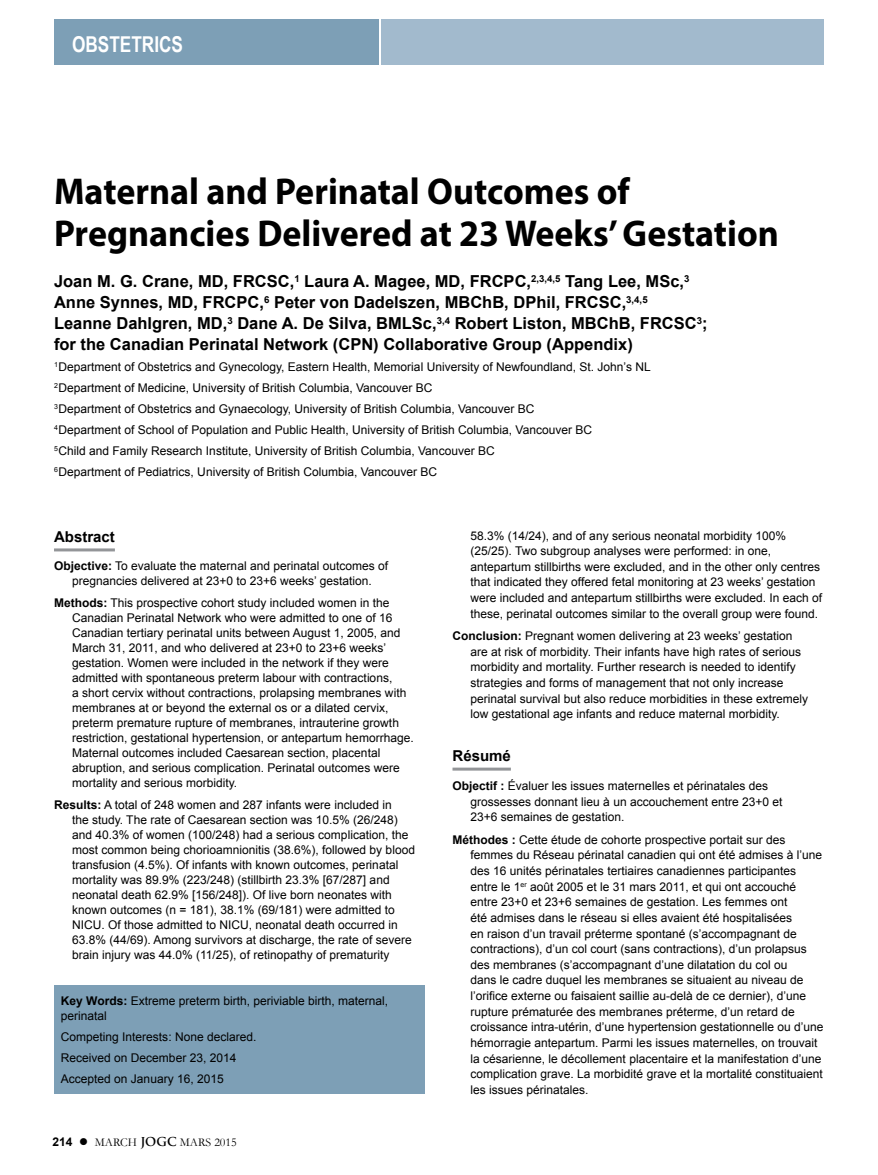
<style>
.page{position:relative;width:878px;height:1175px;background:#fff}
.page>*{position:absolute;margin:0;border:0;box-sizing:border-box;transform-origin:0 0}
.t1{font:700 37.5px/42px "Myriad Pro";color:#000;scale:.96 1}
.t2{font:700 21.9px "Arial Narrow";color:#fff;scale:.96 1}
.t3{font:700 16.5px/21px "Arial";color:#000}
.t4{font:700 15px "Arial";color:#000}
.t5{font:12px/15.6px "Arial";color:#000}
.t6{font:12px "Garamond";color:#000}
.s1{font-weight:700}
.s2{font-family:"Arial";font-weight:700}
.s3{font-family:"Trajan Pro";font-weight:700}
</style>
<div class="page">
<div style="left:55px;top:19px;width:324px;height:46px;background:#7d9fb6"></div>
<div style="left:381px;top:19px;width:443px;height:46px;background:#a2bacd"></div>
<div style="left:54px;top:986px;width:371px;height:108px;background:#7d9fb6"></div>
<hr style="left:54px;top:548px;width:61px;height:3px;background:#939598">
<hr style="left:452px;top:767px;width:59px;height:3px;background:#939598">
<h2 class="t2" style="left:72px;top:28px;width:117px">OBSTETRICS</h2>
<h1 class="t1" style="left:54px;top:169px;width:756px">Maternal and Perinatal Outcomes of<br>Pregnancies Delivered at 23 Weeks’ Gestation</h1>
<p class="t3" style="left:54px;top:271px;width:655px">Joan M. G. Crane, MD, FRCSC,<sup>1</sup> Laura A. Magee, MD, FRCPC,<sup>2,3,4,5</sup> Tang Lee, MSc,<sup>3<br></sup>Anne Synnes, MD, FRCPC,<sup>6</sup> Peter von Dadelszen, MBChB, DPhil, FRCSC,<sup>3,4,5<br></sup>Leanne Dahlgren, MD,<sup>3</sup> Dane A. De Silva, BMLSc,<sup>3,4</sup> Robert Liston, MBChB, FRCSC<sup>3</sup>; for the Canadian Perinatal Network (CPN) Collaborative Group (Appendix)</p>
<p class="t5" style="left:54px;top:357px;width:598px;line-height:21px"><sup>1</sup>Department of Obstetrics and Gynecology, Eastern Health, Memorial University of Newfoundland, St. John’s NL <sup>2</sup>Department of Medicine, University of British Columbia, Vancouver BC<br><sup>3</sup>Department of Obstetrics and Gynaecology, University of British Columbia, Vancouver BC<br><sup>4</sup>Department of School of Population and Public Health, University of British Columbia, Vancouver BC<br><sup>5</sup>Child and Family Research Institute, University of British Columbia, Vancouver BC<br><sup>6</sup>Department of Pediatrics, University of British Columbia, Vancouver BC</p>
<p class="t4" style="left:54px;top:526px;width:62px">Abstract</p>
<p class="t5" style="left:54px;top:558px;width:335px;line-height:15px;text-align:center"><span class="s1">Objective:</span> To evaluate the maternal and perinatal outcomes of pregnancies delivered at 23+0 to 23+6 weeks’ gestation.</p>
<p class="t5" style="left:72px;top:595px;width:341px;line-height:15px;text-indent:-18px"><span class="s1">Methods:</span> This prospective cohort study included women in the Canadian Perinatal Network who were admitted to one of 16<br>Canadian tertiary perinatal units between August 1, 2005, and March 31, 2011, and who delivered at 23+0 to 23+6 weeks’ gestation. Women were included in the network if they were admitted with spontaneous preterm labour with contractions,<br>a short cervix without contractions, prolapsing membranes with membranes at or beyond the external os or a dilated cervix, preterm premature rupture of membranes, intrauterine growth restriction, gestational hypertension, or antepartum hemorrhage.<br>Maternal outcomes included Caesarean section, placental abruption, and serious complication. Perinatal outcomes were mortality and serious morbidity.</p>
<p class="t5" style="left:72px;top:797px;width:344px;line-height:15px;text-indent:-18px"><span class="s1">Results:</span> A total of 248 women and 287 infants were included in<br>the study. The rate of Caesarean section was 10. 5% (26/248) and 40.3% of women (100/248) had a serious complication, the most common being chorioamnionitis (38.6%), followed by blood transfusion (4. 5%). Of infants with known outcomes, perinatal mortality was 89. 9% (223/248) (stillbirth 23. 3% [67/287] and neonatal death 62. 9% [156/248]). Of live born neonates with known outcomes (n = 181), 38. 1% (69/181) were admitted to NICU. Of those admitted to NICU, neonatal death occurred in</p>
<p class="t5" style="left:72px;top:932px;width:341px;line-height:15px">63. 8% (44/69). Among survivors at discharge, the rate of severe brain injury was 44. 0% (11/25), of retinopathy of prematurity</p>
<p class="t5" style="left:61px;top:993px;width:329px;line-height:15px"><span class="s1">Key Words:</span> Extreme preterm birth, periviable birth, maternal, perinatal</p>
<p class="t5" style="left:61px;top:1026px;width:195px;line-height:21px">Competing Interests: None declared.<br>Received on December 23, 2014<br>Accepted on January 16, 2015</p>
<p class="t6" style="left:52px;top:1134px;width:186px"><span class="s2">214</span> ● MARCH <span class="s3">JOGC</span> MARS 2015</p>
<p class="t5" style="left:470px;top:527px;width:353px">58.3% (14/24), and of any serious neonatal morbidity 100% (25/25). Two subgroup analyses were performed: in one, antepartum stillbirths were excluded, and in the other only centres that indicated they offered fetal monitoring at 23 weeks’ gestation were included and antepartum stillbirths were excluded. In each of these, perinatal outcomes similar to the overall group were found.</p>
<p class="t5" style="left:470px;top:628px;width:339px;text-indent:-18px"><span class="s1">Conclusion:</span> Pregnant women delivering at 23 weeks’ gestation are at risk of morbidity. Their infants have high rates of serious morbidity and mortality. Further research is needed to identify strategies and forms of management that not only increase perinatal survival but also reduce morbidities in these extremely low gestational age infants and reduce maternal morbidity.</p>
<p class="t4" style="left:452px;top:745px;width:60px">Résumé</p>
<p class="t5" style="left:470px;top:778px;width:313px;text-indent:-18px"><span class="s1">Objectif :</span> Évaluer les issues maternelles et périnatales des grossesses donnant lieu à un accouchement entre 23+0 et<br>23+6 semaines de gestation.</p>
<p class="t5" style="left:470px;top:831px;width:354px;text-indent:-18px"><span class="s1">Méthodes :</span> Cette étude de cohorte prospective portait sur des femmes du Réseau périnatal canadien qui ont été admises à l’une des 16 unités périnatales tertiaires canadiennes participantes entre le 1<sup>er</sup> août 2005 et le 31 mars 2011, et qui ont accouché entre 23+0 et 23+6 semaines de gestation. Les femmes ont<br>été admises dans le réseau si elles avaient été hospitalisées<br>en raison d’un travail préterme spontané (s’accompagnant de contractions), d’un col court (sans contractions), d’un prolapsus des membranes (s’accompagnant d’une dilatation du col ou<br>dans le cadre duquel les membranes se situaient au niveau de l’orifice externe ou faisaient saillie au-delà de ce dernier), d’une rupture prématurée des membranes préterme, d’un retard de croissance intra-utérin, d’une hypertension gestationnelle ou d’une hémorragie antepartum. Parmi les issues maternelles, on trouvait la césarienne, le décollement placentaire et la manifestation d’une complication grave. La morbidité grave et la mortalité constituaient les issues périnatales.</p>
</div>
